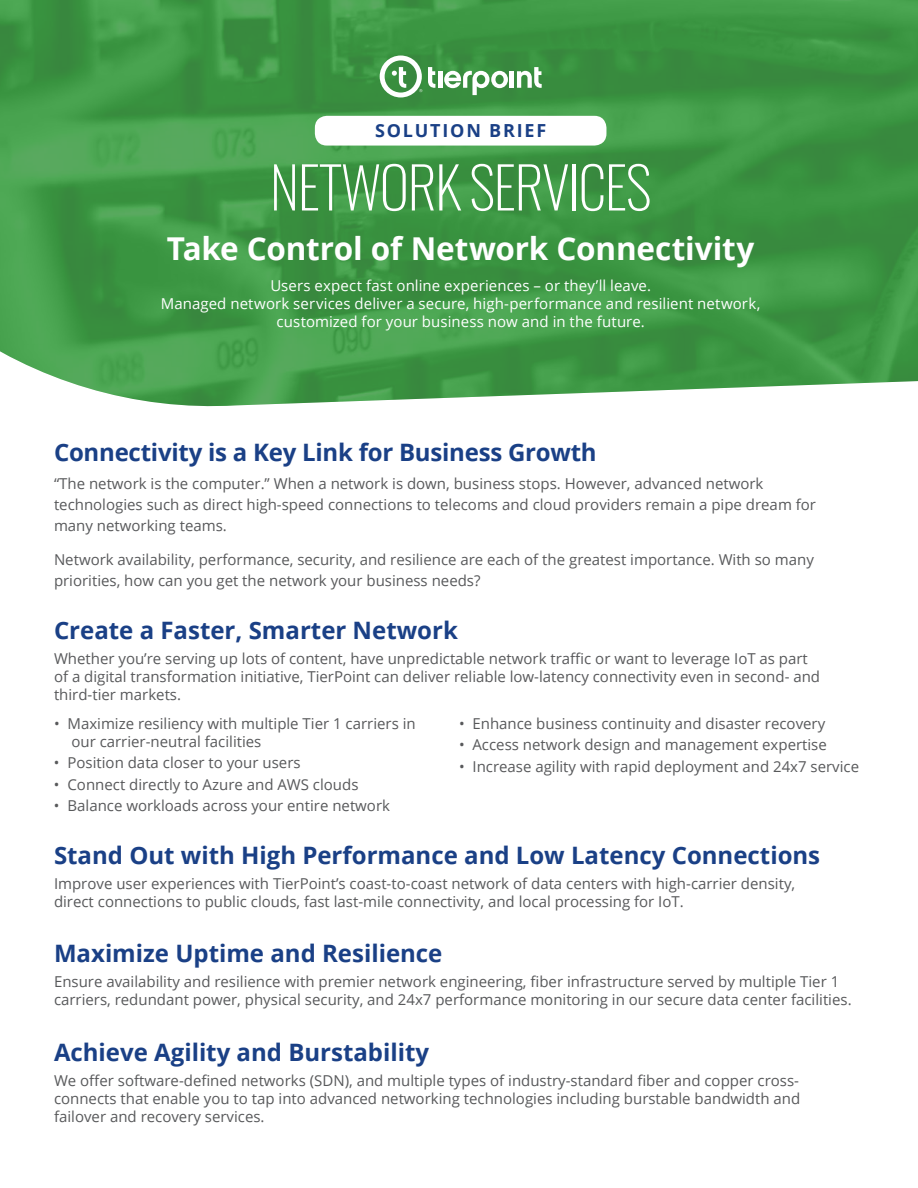
<style>
.page{position:relative;width:918px;height:1188px;background:#fff}
.page>*{position:absolute;margin:0;border:0;box-sizing:border-box;transform-origin:0 0}
.t1{font:200 57px "Oswald";letter-spacing:-.025em;color:#fff}
.t2{font:700 31.5px "Open Sans";letter-spacing:-.005em;color:#fff}
.t3{font:700 24px "Open Sans";color:#1a4086}
.t4{font:700 18px "Open Sans";letter-spacing:.1em;color:#1a4086}
.t5{font:15px/18px "Open Sans";color:#58595b}
.t6{font:15px/18px "Open Sans";letter-spacing:.005em;color:#fff;text-align:center}
</style>
<div class="page">
<img style="left:0;top:0;width:918px;height:407px">
<div style="left:315px;top:116px;width:291px;height:30px;background:#fff;border-radius:12px"></div>
<svg style="left:428px;top:67px;width:7px;height:21px"></svg>
<hr style="left:438px;top:71px;width:4px;height:17px;background:#fff">
<svg style="left:444px;top:70px;width:64px;height:25px"></svg>
<hr style="left:510px;top:71px;width:4px;height:17px;background:#fff">
<svg style="left:517px;top:67px;width:25px;height:21px"></svg>
<svg style="left:380px;top:56px;width:42px;height:41px"></svg>
<p class="t4" style="left:375px;top:118px;width:173px">SOLUTION BRIEF</p>
<h1 class="t1" style="left:270px;top:137px;width:383px">NETWORK SERVICES</h1>
<h2 class="t2" style="left:167px;top:226px;width:589px">Take Control of Network Connectivity</h2>
<p class="t6" style="left:161px;top:276px;width:601px">Users expect fast online experiences – or they’ll leave.<br>Managed network services deliver a secure, high-performance and resilient network, customized for your business now and in the future.</p>
<h3 class="t3" style="left:54px;top:435px;width:544px">Connectivity is a Key Link for Business Growth</h3>
<p class="t5" style="left:54px;top:472px;width:764px;line-height:21px">“The network is the computer.” When a network is down, business stops. However, advanced network technologies such as direct high-speed connections to telecoms and cloud providers remain a pipe dream for many networking teams.</p>
<p class="t5" style="left:54px;top:549px;width:761px;line-height:21px">Network availability, performance, security, and resilience are each of the greatest importance. With so many priorities, how can you get the network your business needs?</p>
<h3 class="t3" style="left:54px;top:614px;width:405px">Create a Faster, Smarter Network</h3>
<p class="t5" style="left:54px;top:649px;width:768px">Whether you’re serving up lots of content, have unpredictable network traffic or want to leverage IoT as part of a digital transformation initiative, TierPoint can deliver reliable low-latency connectivity even in second- and third-tier markets.</p>
<p class="t5" style="left:71px;top:714px;width:346px;text-indent:-17px">• Maximize resiliency with multiple Tier 1 carriers in our carrier-neutral facilities</p>
<p class="t5" style="left:54px;top:753px;width:248px">• Position data closer to your users</p>
<p class="t5" style="left:54px;top:775px;width:306px">• Connect directly to Azure and AWS clouds</p>
<p class="t5" style="left:54px;top:796px;width:338px">• Balance workloads across your entire network</p>
<p class="t5" style="left:459px;top:714px;width:368px">• Enhance business continuity and disaster recovery</p>
<p class="t5" style="left:459px;top:735px;width:369px">• Access network design and management expertise</p>
<p class="t5" style="left:459px;top:757px;width:402px">• Increase agility with rapid deployment and 24x7 service</p>
<h3 class="t3" style="left:54px;top:839px;width:768px">Stand Out with High Performance and Low Latency Connections</h3>
<p class="t5" style="left:54px;top:874px;width:743px">Improve user experiences with TierPoint’s coast-to-coast network of data centers with high-carrier density, direct connections to public clouds, fast last-mile connectivity, and local processing for IoT.</p>
<h3 class="t3" style="left:54px;top:936px;width:390px">Maximize Uptime and Resilience</h3>
<p class="t5" style="left:54px;top:972px;width:799px">Ensure availability and resilience with premier network engineering, fiber infrastructure served by multiple Tier 1 carriers, redundant power, physical security, and 24x7 performance monitoring in our secure data center facilities.</p>
<h3 class="t3" style="left:54px;top:1035px;width:377px">Achieve Agility and Burstability</h3>
<p class="t5" style="left:54px;top:1071px;width:748px;text-align:justify">We offer software-defined networks (SDN), and multiple types of industry-standard fiber and copper cross&shy;connects that enable you to tap into advanced networking technologies including burstable bandwidth and failover and recovery services.</p>
</div>
